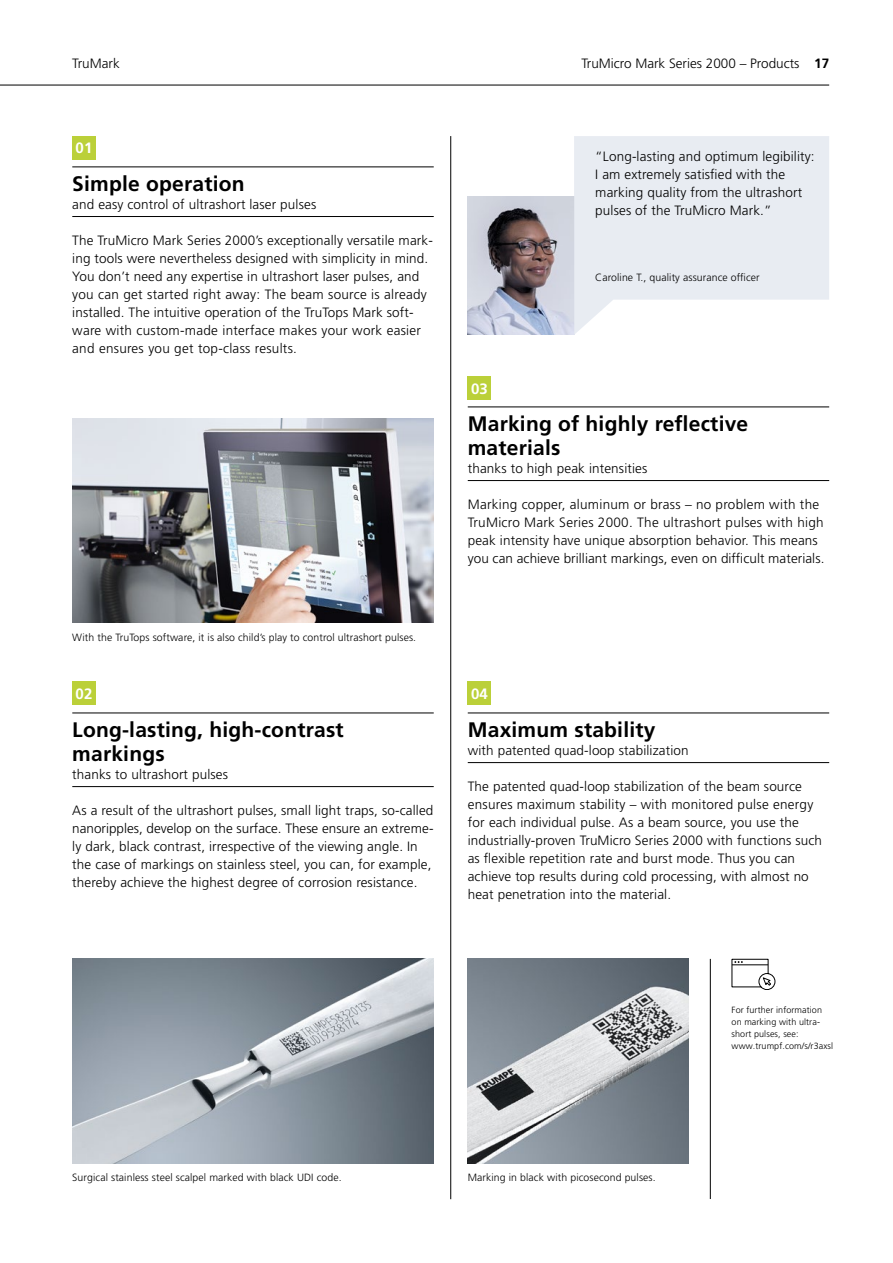
<style>
.page{position:relative;width:893px;height:1263px;background:#fff}
.page>*{position:absolute;margin:0;border:0;box-sizing:border-box;transform-origin:0 0}
.t1{font:700 21px/24px "Frutiger LT Pro";letter-spacing:.01em;color:#000}
.t2{font:700 15px "Frutiger LT Pro";letter-spacing:.01em;color:#fff}
.t3{font:300 13.5px/18px "Frutiger LT Pro";letter-spacing:.01em;color:#000}
.t4{font:300 10.5px "Frutiger LT Pro";letter-spacing:.01em;color:#000}
.t5{font:300 9px/12px "Frutiger LT Pro";letter-spacing:.01em;color:#000}
.s1{font-weight:700}
</style>
<div class="page">
<hr style="left:450px;top:136px;width:1px;height:1063px;background:#000">
<img style="left:72px;top:419px;width:362px;height:204px">
<img style="left:72px;top:959px;width:362px;height:204px">
<img style="left:468px;top:959px;width:221px;height:204px">
<img style="left:468px;top:197px;width:106px;height:138px">
<hr style="left:710px;top:959px;width:1px;height:240px;background:#000">
<svg style="left:732px;top:959px;width:43px;height:31px"></svg>
<hr style="left:0;top:85px;width:829px;height:1px;background:#000">
<svg style="left:574px;top:136px;width:255px;height:199px;fill:#e8ecf2"></svg>
<hr style="left:468px;top:407px;width:361px;height:1px;background:#000">
<hr style="left:468px;top:480px;width:361px;height:1px;background:#000">
<hr style="left:468px;top:713px;width:361px;height:1px;background:#000">
<hr style="left:468px;top:762px;width:361px;height:1px;background:#000">
<hr style="left:72px;top:167px;width:362px;height:1px;background:#000">
<hr style="left:72px;top:216px;width:362px;height:1px;background:#000">
<hr style="left:72px;top:713px;width:362px;height:1px;background:#000">
<hr style="left:72px;top:786px;width:362px;height:1px;background:#000">
<div style="left:72px;top:136px;width:24px;height:23px;background:#bbd039"></div>
<div style="left:72px;top:681px;width:24px;height:24px;background:#bbd039"></div>
<div style="left:468px;top:376px;width:23px;height:24px;background:#bbd039"></div>
<div style="left:468px;top:681px;width:23px;height:24px;background:#bbd039"></div>
<p class="t3" style="left:72px;top:54px;width:49px">TruMark</p>
<p class="t3" style="left:581px;top:54px;width:249px">TruMicro Mark Series 2000 – Products <span class="s1">17</span></p>
<p class="t2" style="left:76px;top:139px;width:18px">01</p>
<h1 class="t1" style="left:72px;top:172px;width:174px">Simple operation</h1>
<p class="t3" style="left:72px;top:195px;width:245px">and easy control of ultrashort laser pulses</p>
<p class="t3" style="left:72px;top:231px;width:362px">The TruMicro Mark Series 2000’s exceptionally versatile mark&shy;ing tools were nevertheless designed with simplicity in mind.<br>You don’t need any expertise in ultrashort laser pulses, and you can get started right away: The beam source is already installed. The intuitive operation of the TruTops Mark soft&shy;ware with custom-made interface makes your work easier and ensures you get top-class results.</p>
<p class="t4" style="left:72px;top:631px;width:345px">With the TruTops software, it is also child’s play to control ultrashort pulses.</p>
<p class="t2" style="left:76px;top:685px;width:18px">02</p>
<h1 class="t1" style="left:72px;top:718px;width:273px">Long-lasting, high-contrast markings</h1>
<p class="t3" style="left:72px;top:765px;width:157px">thanks to ultrashort pulses</p>
<p class="t3" style="left:72px;top:801px;width:363px">As a result of the ultrashort pulses, small light traps, so-called nanoripples, develop on the surface. These ensure an extreme&shy;ly dark, black contrast, irrespective of the viewing angle. In the case of markings on stainless steel, you can, for example, thereby achieve the highest degree of corrosion resistance.</p>
<p class="t3" style="left:595px;top:147px;width:221px">“Long-lasting and optimum legibility:<br>I am extremely satisfied with the marking quality from the ultrashort pulses of the TruMicro Mark.”</p>
<p class="t2" style="left:471px;top:380px;width:18px">03</p>
<p class="t4" style="left:595px;top:271px;width:166px">Caroline T., quality assurance officer</p>
<h1 class="t1" style="left:468px;top:412px;width:282px">Marking of highly reflective materials</h1>
<p class="t3" style="left:468px;top:459px;width:181px">thanks to high peak intensities</p>
<p class="t3" style="left:468px;top:495px;width:358px">Marking copper, aluminum or brass – no problem with the TruMicro Mark Series 2000. The ultrashort pulses with high peak intensity have unique absorption behavior. This means you can achieve brilliant markings, even on difficult materials.</p>
<p class="t2" style="left:471px;top:685px;width:18px">04</p>
<h1 class="t1" style="left:468px;top:718px;width:189px">Maximum stability</h1>
<p class="t3" style="left:468px;top:741px;width:222px">with patented quad-loop stabilization</p>
<p class="t3" style="left:468px;top:777px;width:356px">The patented quad-loop stabilization of the beam source ensures maximum stability – with monitored pulse energy for each individual pulse. As a beam source, you use the industrially-proven TruMicro Series 2000 with functions such as flexible repetition rate and burst mode. Thus you can achieve top results during cold processing, with almost no heat penetration into the material.</p>
<p class="t5" style="left:732px;top:1004px;width:103px">For further information on marking with ultra&shy;short pulses, see: www.trumpf.com/s/r3axsl</p>
<p class="t4" style="left:72px;top:1171px;width:271px">Surgical stainless steel scalpel marked with black UDI code.</p>
<p class="t4" style="left:468px;top:1171px;width:189px">Marking in black with picosecond pulses.</p>
</div>
